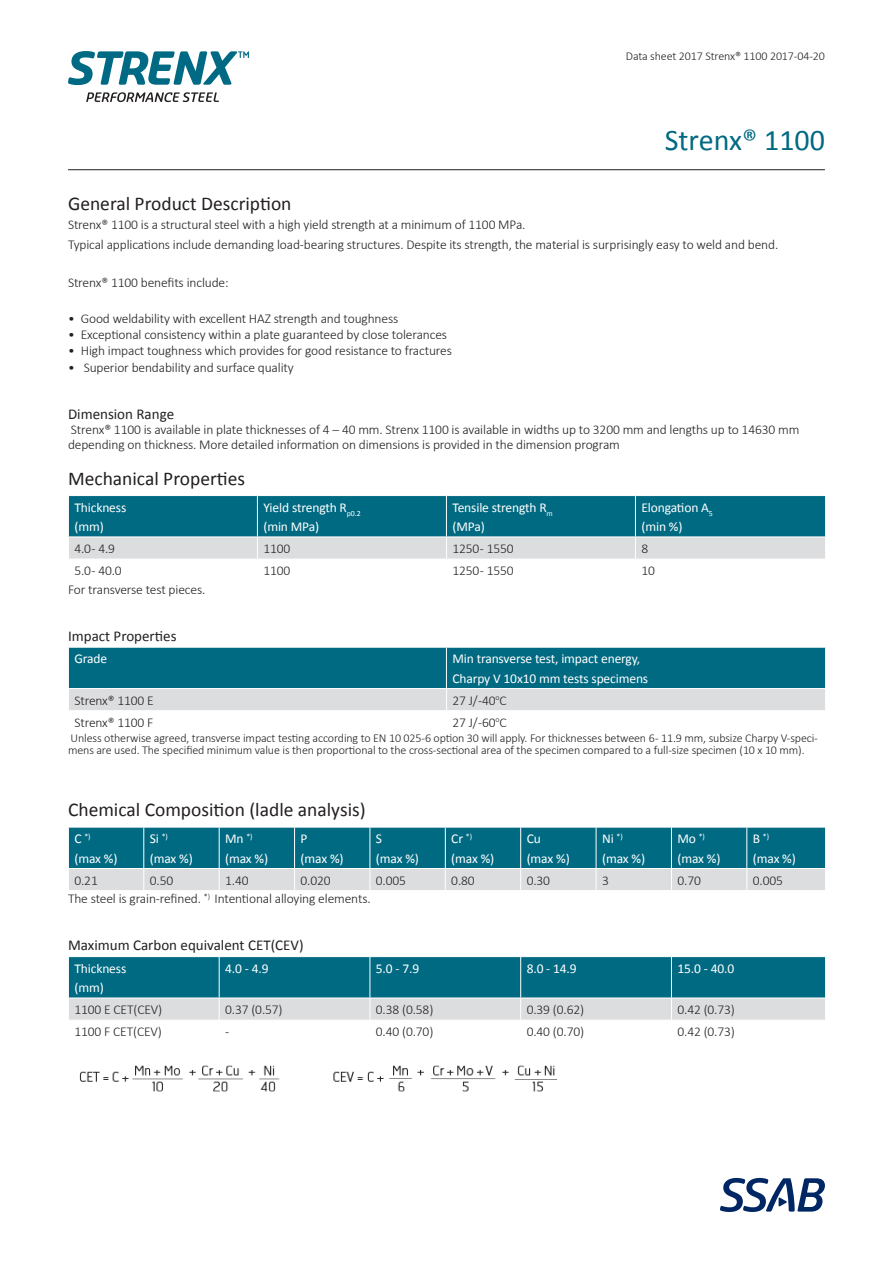
<style>
.page{position:relative;width:893px;height:1263px;background:#fff}
.page>*{position:absolute;margin:0;border:0;box-sizing:border-box;transform-origin:0 0}
.Product_name{font:30px "Calibri";color:#006a82}
.Heading{font:19.5px "Calibri";color:#231f20}
.Sub_heading{font:15px "Calibri";color:#231f20}
.Body_text{font:300 13.5px/15px "Calibri";letter-spacing:-.01em;color:#231f20}
.Table_heading{font:13.5px "Calibri";letter-spacing:-.01em;color:#fff}
.Table_text{font:300 13.5px "Calibri";letter-spacing:-.01em;color:#231f20}
.Foot_note{font:300 12px/12px "Calibri";letter-spacing:-.01em;color:#231f20}
.Table_heading-2{font:7.8px "Calibri";color:#fff}
.s1{font-size:13.5px}
</style>
<div class="page">
<hr style="left:68px;top:169px;width:757px;height:1px;background:#231f20">
<svg style="left:86px;top:92px;width:133px;height:10px"></svg>
<svg style="left:68px;top:51px;width:181px;height:34px"></svg>
<svg style="left:720px;top:1178px;width:105px;height:34px"></svg>
<svg style="left:68px;top:495px;width:758px;height:64px;background:#5396a6"></svg>
<svg style="left:68px;top:647px;width:758px;height:63px;background:#5094a4"></svg>
<svg style="left:68px;top:827px;width:758px;height:63px;background:#5295a5"></svg>
<svg style="left:68px;top:956px;width:758px;height:64px;background:#5396a6"></svg>
<img style="left:79px;top:1065px;width:479px;height:27px">
<p class="Foot_note" style="left:626px;top:50px;width:201px">Data sheet 2017 Strenx® 1100 2017-04-20</p>
<p class="Product_name" style="left:665px;top:119px;width:162px">Strenx® 1100</p>
<p class="Heading" style="left:68px;top:190px;width:225px">General Product Description</p>
<p class="Body_text" style="left:68px;top:217px;width:459px">Strenx® 1100 is a structural steel with a high yield strength at a minimum of 1100 MPa.</p>
<p class="Body_text" style="left:68px;top:237px;width:712px">Typical applications include demanding load-bearing structures. Despite its strength, the material is surprisingly easy to weld and bend.</p>
<p class="Body_text" style="left:68px;top:275px;width:162px">Strenx® 1100 benefits include:</p>
<p class="Body_text" style="left:68px;top:311px;width:332px">• Good weldability with excellent HAZ strength and toughness</p>
<p class="Body_text" style="left:68px;top:327px;width:381px">• Exceptional consistency within a plate guaranteed by close tolerances</p>
<p class="Body_text" style="left:68px;top:343px;width:385px">• High impact toughness which provides for good resistance to fractures</p>
<p class="Body_text" style="left:68px;top:359px;width:227px">• Superior bendability and surface quality</p>
<p class="Sub_heading" style="left:68px;top:403px;width:108px">Dimension Range</p>
<p class="Body_text" style="left:68px;top:422px;width:733px">Strenx® 1100 is available in plate thicknesses of 4 – 40 mm. Strenx 1100 is available in widths up to 3200 mm and lengths up to 14630 mm depending on thickness. More detailed information on dimensions is provided in the dimension program</p>
<p class="Heading" style="left:68px;top:465px;width:179px">Mechanical Properties</p>
<p class="Table_heading" style="left:74px;top:498px;width:53px">Thickness</p>
<p class="Table_heading" style="left:74px;top:517px;width:31px">(mm)</p>
<p class="Table_heading" style="left:641px;top:498px;width:73px">Elongation A<sub>5</sub></p>
<p class="Table_heading" style="left:641px;top:517px;width:43px">(min %)</p>
<p class="Table_heading" style="left:263px;top:498px;width:99px">Yield strength R<sub>p0.2</sub></p>
<p class="Table_heading" style="left:263px;top:517px;width:57px">(min MPa)</p>
<p class="Table_heading" style="left:452px;top:498px;width:102px">Tensile strength R<sub>m</sub></p>
<p class="Table_heading" style="left:452px;top:517px;width:34px">(MPa)</p>
<p class="Table_text" style="left:74px;top:540px;width:42px">4.0 - 4.9</p>
<p class="Table_text" style="left:263px;top:540px;width:28px">1100</p>
<p class="Table_text" style="left:452px;top:540px;width:63px">1250 - 1550</p>
<p class="Table_text" style="left:641px;top:540px;width:8px">8</p>
<p class="Table_text" style="left:74px;top:562px;width:49px">5.0 - 40.0</p>
<p class="Table_text" style="left:263px;top:562px;width:28px">1100</p>
<p class="Table_text" style="left:452px;top:562px;width:63px">1250 - 1550</p>
<p class="Table_text" style="left:641px;top:562px;width:15px">10</p>
<p class="Body_text" style="left:68px;top:581px;width:139px">For transverse test pieces.</p>
<p class="Sub_heading" style="left:68px;top:625px;width:110px">Impact Properties</p>
<p class="Table_heading" style="left:74px;top:649px;width:34px">Grade</p>
<p class="Table_heading" style="left:452px;top:649px;width:189px">Min transverse test, impact energy,</p>
<p class="Table_heading" style="left:452px;top:669px;width:197px">Charpy V 10x10 mm tests specimens</p>
<p class="Table_text" style="left:74px;top:692px;width:81px">Strenx® 1100 E</p>
<p class="Table_text" style="left:452px;top:692px;width:56px">27 J/ -40<sup>o</sup>C</p>
<p class="Table_text" style="left:74px;top:714px;width:80px">Strenx® 1100 F</p>
<p class="Table_text" style="left:452px;top:714px;width:56px">27 J/ -60<sup>o</sup>C</p>
<p class="Foot_note" style="left:68px;top:732px;width:751px">Unless otherwise agreed, transverse impact testing according to EN 10 025-6 option 30 will apply. For thicknesses between 6 - 11.9 mm, subsize Charpy V-speci&shy;mens are used. The specified minimum value is then proportional to the cross-sectional area of the specimen compared to a full-size specimen (10 x 10 mm).</p>
<p class="Heading" style="left:68px;top:796px;width:299px">Chemical Composition (ladle analysis)</p>
<p class="Table_heading-2" style="left:74px;top:831px;width:18px"><span class="s1">C</span> *)</p>
<p class="Table_heading" style="left:74px;top:849px;width:45px">(max %)</p>
<p class="Table_heading" style="left:150px;top:829px;width:20px">Si <sup>*)</sup></p>
<p class="Table_heading" style="left:150px;top:849px;width:45px">(max %)</p>
<p class="Table_heading" style="left:225px;top:829px;width:29px">Mn <sup>*)</sup></p>
<p class="Table_heading" style="left:225px;top:849px;width:45px">(max %)</p>
<p class="Table_heading" style="left:301px;top:829px;width:8px">P</p>
<p class="Table_heading" style="left:301px;top:849px;width:45px">(max %)</p>
<p class="Table_heading" style="left:376px;top:829px;width:8px">S</p>
<p class="Table_heading" style="left:376px;top:849px;width:45px">(max %)</p>
<p class="Table_heading" style="left:451px;top:829px;width:22px">Cr <sup>*)</sup></p>
<p class="Table_heading" style="left:451px;top:849px;width:45px">(max %)</p>
<p class="Table_heading" style="left:527px;top:829px;width:16px">Cu</p>
<p class="Table_heading" style="left:527px;top:849px;width:45px">(max %)</p>
<p class="Table_heading" style="left:602px;top:829px;width:22px">Ni <sup>*)</sup></p>
<p class="Table_heading" style="left:602px;top:849px;width:45px">(max %)</p>
<p class="Table_heading" style="left:677px;top:829px;width:29px">Mo <sup>*)</sup></p>
<p class="Table_heading" style="left:677px;top:849px;width:45px">(max %)</p>
<p class="Table_heading-2" style="left:753px;top:831px;width:18px"><span class="s1">B</span> *)</p>
<p class="Table_heading" style="left:753px;top:849px;width:45px">(max %)</p>
<p class="Table_text" style="left:74px;top:872px;width:25px">0.21</p>
<p class="Table_text" style="left:150px;top:872px;width:25px">0.50</p>
<p class="Table_text" style="left:225px;top:872px;width:25px">1.40</p>
<p class="Table_text" style="left:301px;top:872px;width:32px">0.020</p>
<p class="Table_text" style="left:376px;top:872px;width:32px">0.005</p>
<p class="Table_text" style="left:451px;top:872px;width:25px">0.80</p>
<p class="Table_text" style="left:527px;top:872px;width:25px">0.30</p>
<p class="Table_text" style="left:602px;top:872px;width:8px">3</p>
<p class="Table_text" style="left:677px;top:872px;width:25px">0.70</p>
<p class="Table_text" style="left:753px;top:872px;width:32px">0.005</p>
<p class="Body_text" style="left:68px;top:891px;width:304px">The steel is grain-refined. <sup>*)</sup> Intentional alloying elements.</p>
<p class="Sub_heading" style="left:68px;top:935px;width:237px">Maximum Carbon equivalent CET(CEV)</p>
<p class="Table_heading" style="left:74px;top:959px;width:53px">Thickness</p>
<p class="Table_heading" style="left:74px;top:978px;width:31px">(mm)</p>
<p class="Table_heading" style="left:225px;top:959px;width:45px">4.0 - 4.9</p>
<p class="Table_heading" style="left:376px;top:959px;width:45px">5.0 - 7.9</p>
<p class="Table_heading" style="left:527px;top:959px;width:52px">8.0 - 14.9</p>
<p class="Table_heading" style="left:677px;top:959px;width:58px">15.0 - 40.0</p>
<p class="Table_text" style="left:74px;top:1001px;width:89px">1100 E CET(CEV)</p>
<p class="Table_text" style="left:225px;top:1001px;width:59px">0.37 (0.57)</p>
<p class="Table_text" style="left:376px;top:1001px;width:59px">0.38 (0.58)</p>
<p class="Table_text" style="left:527px;top:1001px;width:59px">0.39 (0.62)</p>
<p class="Table_text" style="left:677px;top:1001px;width:59px">0.42 (0.73)</p>
<p class="Table_text" style="left:74px;top:1023px;width:89px">1100 F CET(CEV)</p>
<p class="Table_text" style="left:225px;top:1023px;width:6px">-</p>
<p class="Table_text" style="left:376px;top:1023px;width:59px">0.40 (0.70)</p>
<p class="Table_text" style="left:527px;top:1023px;width:59px">0.40 (0.70)</p>
<p class="Table_text" style="left:677px;top:1023px;width:59px">0.42 (0.73)</p>
</div>
